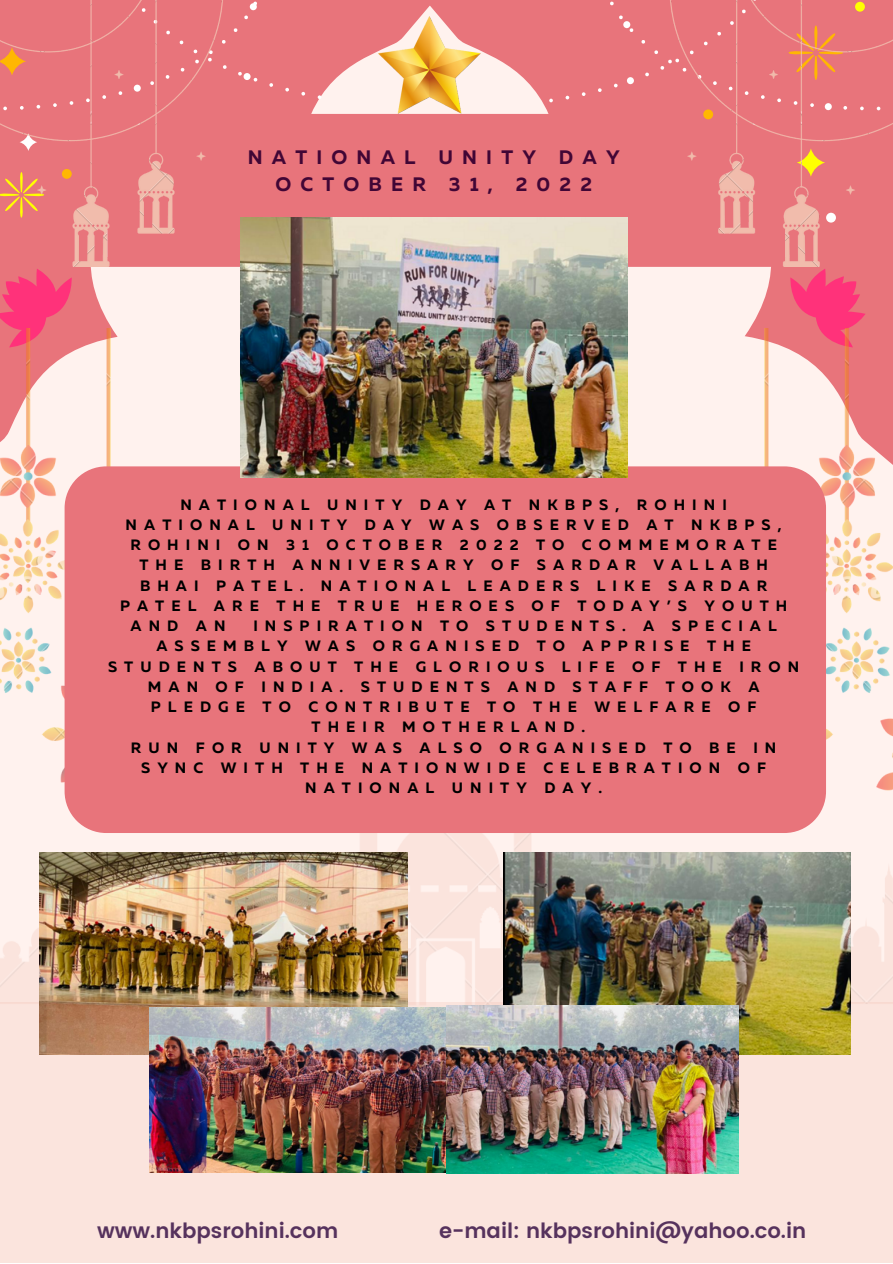
<style>
.page{position:relative;width:893px;height:1264px;background:#fff}
.page>*{position:absolute;margin:0;border:0;box-sizing:border-box;transform-origin:0 0}
.t1{font:600 21px "Poppins";color:#56325d}
.t2{font:700 19.5px/27px "Muller";letter-spacing:.47em;color:#410635;text-align:center}
.t3{font:700 15px "Muller";letter-spacing:.47em;color:#000}
</style>
<div class="page">
<img style="left:0;top:833px;width:892px;height:169px">
<div style="left:0;top:1002px;width:892px;height:260px;background:#fbe4dd"></div>
<svg style="left:0;top:222px;width:892px;height:244px;background:#f9d6d4"></svg>
<svg style="left:0;top:269px;width:865px;height:78px;background:#f9b6c1"></svg>
<svg style="left:223px;top:0;width:446px;height:222px;background:#e97c82"></svg>
<img style="left:0;top:0;width:223px;height:267px">
<img style="left:669px;top:0;width:223px;height:267px">
<img style="left:700px;top:328px;width:192px;height:505px">
<img style="left:0;top:328px;width:174px;height:505px">
<img style="left:378px;top:17px;width:102px;height:97px">
<div style="left:65px;top:466px;width:761px;height:367px;background:#e8747b"></div>
<img style="left:240px;top:217px;width:387px;height:261px">
<img style="left:40px;top:852px;width:367px;height:202px">
<img style="left:503px;top:852px;width:347px;height:202px">
<img style="left:149px;top:1007px;width:297px;height:165px">
<img style="left:446px;top:1005px;width:292px;height:168px">
<h2 class="t2" style="left:248px;top:145px;width:373px">NATIONAL UNITY DAY<br>OCTOBER 31, 2022</h2>
<p class="t3" style="left:180px;top:498px;width:548px">NATIONAL UNITY DAY AT NKBPS, ROHINI</p>
<p class="t3" style="left:126px;top:518px;width:657px">NATIONAL UNITY DAY WAS OBSERVED AT NKBPS,</p>
<p class="t3" style="left:130px;top:538px;width:648px">ROHINI ON 31 OCTOBER 2022 TO COMMEMORATE</p>
<p class="t3" style="left:139px;top:559px;width:630px">THE BIRTH ANNIVERSARY OF SARDAR VALLABH</p>
<p class="t3" style="left:140px;top:579px;width:628px">BHAI PATEL. NATIONAL LEADERS LIKE SARDAR</p>
<p class="t3" style="left:120px;top:599px;width:668px">PATEL ARE THE TRUE HEROES OF TODAY’S YOUTH</p>
<p class="t3" style="left:130px;top:619px;width:96px">AND AN</p>
<p class="t3" style="left:253px;top:619px;width:525px">INSPIRATION TO STUDENTS. A SPECIAL</p>
<p class="t3" style="left:156px;top:640px;width:596px">ASSEMBLY WAS ORGANISED TO APPRISE THE</p>
<p class="t3" style="left:108px;top:660px;width:692px">STUDENTS ABOUT THE GLORIOUS LIFE OF THE IRON</p>
<p class="t3" style="left:148px;top:680px;width:613px">MAN OF INDIA. STUDENTS AND STAFF TOOK A</p>
<p class="t3" style="left:151px;top:700px;width:607px">PLEDGE TO CONTRIBUTE TO THE WELFARE OF</p>
<p class="t3" style="left:311px;top:720px;width:275px">THEIR MOTHERLAND.</p>
<p class="t3" style="left:131px;top:741px;width:647px">RUN FOR UNITY WAS ALSO ORGANISED TO BE IN</p>
<p class="t3" style="left:141px;top:761px;width:626px">SYNC WITH THE NATIONWIDE CELEBRATION OF</p>
<p class="t3" style="left:305px;top:781px;width:298px">NATIONAL UNITY DAY.</p>
<h1 class="t1" style="left:97px;top:1218px;width:243px">www.nkbpsrohini.com</h1>
<h1 class="t1" style="left:439px;top:1218px;width:369px">e-mail: nkbpsrohini@yahoo.co.in</h1>
</div>
